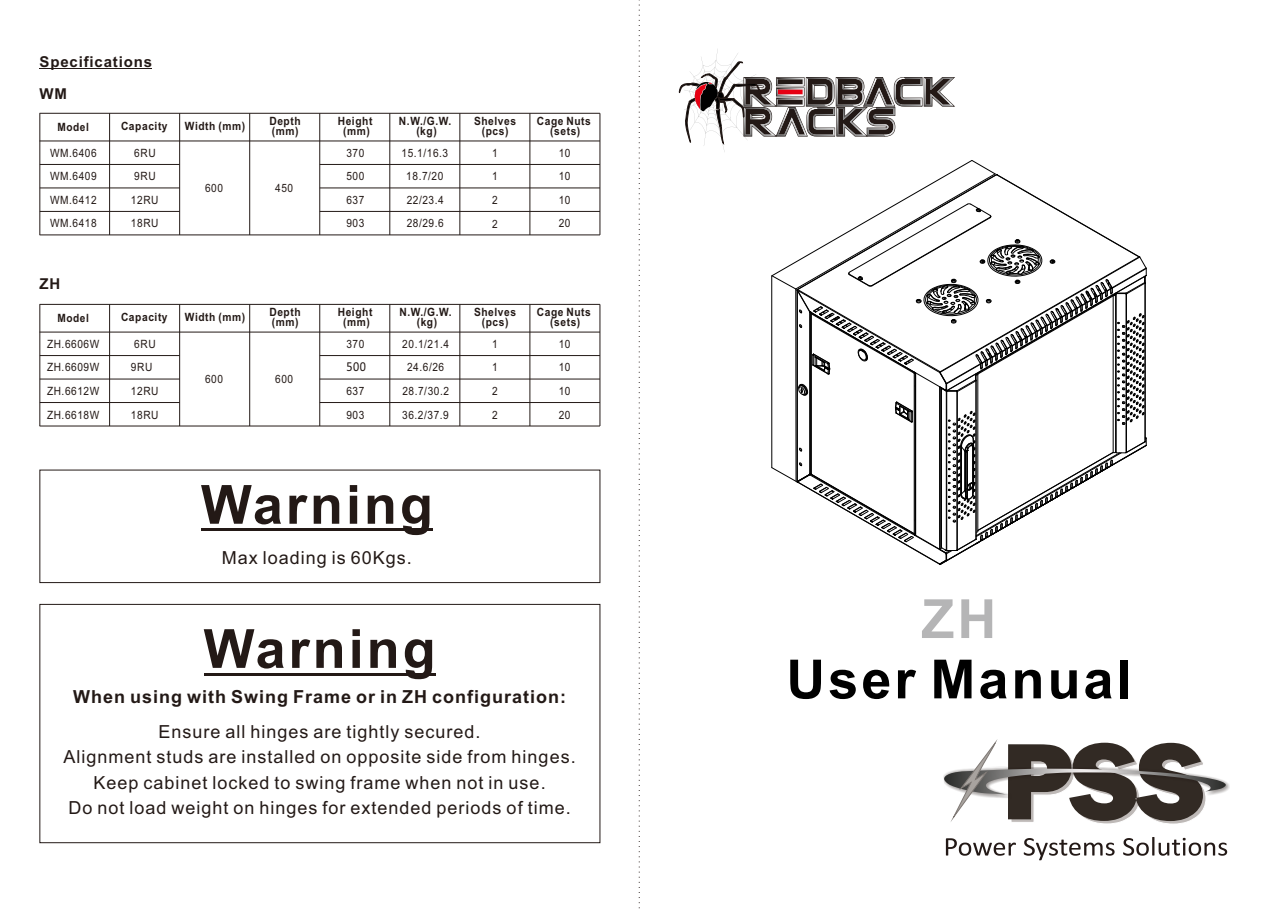
<style>
.page{position:relative;width:1280px;height:910px;background:#fff}
.page>*{position:absolute;margin:0;border:0;box-sizing:border-box;transform-origin:0 0}
.t1{font:700 54px "Arial";letter-spacing:.055em;color:#231916}
.t2{font:700 54px "Arial";letter-spacing:.055em;color:#000}
.t3{font:700 54px "Arial";color:#b5b5b6}
.t4{font:18px/25.3px "Arial";letter-spacing:.055em;color:#231916;text-align:center}
.t5{font:700 18px "Arial";letter-spacing:.055em;color:#231916}
.t6{font:700 15px/31.7px "Arial";letter-spacing:.055em;color:#231916}
.t7{font:13.65px "Calibri";color:#231916;scale:.89 1}
.t8{font:11.4px/23.5px "Arial";letter-spacing:.055em;color:#231916;scale:.89 1}
.t9{font:700 11.4px/10.1px "Arial";letter-spacing:.055em;color:#231916;text-align:center;scale:.9 1}
.t10{font:700 11.4px "Arial";letter-spacing:.055em;color:#231916;scale:.89 1}
</style>
<div class="page">
<svg style="left:679px;top:49px;width:276px;height:103px"></svg>
<svg style="left:771px;top:160px;width:376px;height:405px"></svg>
<hr style="left:40px;top:69px;width:112px;height:1px;background:#231916">
<hr style="left:39px;top:304px;width:1px;height:122px;background:#231916">
<hr style="left:109px;top:304px;width:1px;height:122px;background:#231916">
<hr style="left:179px;top:304px;width:1px;height:122px;background:#231916">
<hr style="left:249px;top:304px;width:1px;height:122px;background:#231916">
<hr style="left:319px;top:304px;width:1px;height:122px;background:#231916">
<hr style="left:389px;top:304px;width:1px;height:122px;background:#231916">
<hr style="left:459px;top:304px;width:1px;height:122px;background:#231916">
<hr style="left:40px;top:332px;width:560px;height:1px;background:#231916">
<hr style="left:40px;top:304px;width:560px;height:1px;background:#231916">
<hr style="left:599px;top:304px;width:1px;height:122px;background:#231916">
<hr style="left:529px;top:304px;width:1px;height:122px;background:#231916">
<hr style="left:40px;top:426px;width:560px;height:1px;background:#231916">
<hr style="left:320px;top:379px;width:280px;height:1px;background:#231916">
<hr style="left:40px;top:402px;width:140px;height:1px;background:#231916">
<hr style="left:40px;top:379px;width:140px;height:1px;background:#231916">
<hr style="left:320px;top:402px;width:280px;height:1px;background:#231916">
<hr style="left:39px;top:113px;width:1px;height:122px;background:#231916">
<hr style="left:109px;top:113px;width:1px;height:122px;background:#231916">
<hr style="left:179px;top:113px;width:1px;height:122px;background:#231916">
<hr style="left:249px;top:113px;width:1px;height:122px;background:#231916">
<hr style="left:319px;top:113px;width:1px;height:122px;background:#231916">
<hr style="left:389px;top:113px;width:1px;height:122px;background:#231916">
<hr style="left:459px;top:113px;width:1px;height:122px;background:#231916">
<hr style="left:40px;top:141px;width:560px;height:1px;background:#231916">
<hr style="left:40px;top:113px;width:560px;height:1px;background:#231916">
<hr style="left:599px;top:113px;width:1px;height:122px;background:#231916">
<hr style="left:529px;top:113px;width:1px;height:122px;background:#231916">
<hr style="left:40px;top:234px;width:560px;height:1px;background:#231916">
<hr style="left:320px;top:188px;width:280px;height:1px;background:#231916">
<hr style="left:40px;top:211px;width:140px;height:1px;background:#231916">
<hr style="left:40px;top:188px;width:140px;height:1px;background:#231916">
<hr style="left:320px;top:211px;width:280px;height:1px;background:#231916">
<svg style="left:639px;top:0;width:1px;height:909px"></svg>
<hr style="left:40px;top:164px;width:140px;height:1px;background:#231916">
<hr style="left:320px;top:164px;width:280px;height:1px;background:#231916">
<hr style="left:320px;top:355px;width:280px;height:1px;background:#231916">
<hr style="left:40px;top:355px;width:140px;height:1px;background:#231916">
<svg style="left:943px;top:742px;width:287px;height:82px"></svg>
<svg style="left:946px;top:837px;width:281px;height:23px"></svg>
<div style="left:40px;top:470px;width:560px;height:113px;border:1px solid #231916"></div>
<hr style="left:201px;top:529px;width:232px;height:2px;background:#231916">
<div style="left:40px;top:604px;width:560px;height:239px;border:1px solid #231916"></div>
<hr style="left:204px;top:673px;width:232px;height:2px;background:#231916">
<h3 class="t6" style="left:40px;top:48px;width:114px">Specifications<br>WM</h3>
<p class="t10" style="left:57px;top:123px;width:37px">Model</p>
<p class="t9" style="left:121px;top:122px;width:53px">Capacity</p>
<p class="t9" style="left:185px;top:122px;width:68px">Width (mm)</p>
<p class="t9" style="left:269px;top:117px;width:36px;text-align:left">Depth (mm)</p>
<p class="t9" style="left:338px;top:117px;width:40px">Height (mm)</p>
<p class="t9" style="left:399px;top:117px;width:60px">N.W./G.W. (kg)</p>
<p class="t8" style="left:134px;top:142px;width:26px">6RU</p>
<p class="t8" style="left:346px;top:142px;width:22px">370</p>
<p class="t8" style="left:401px;top:142px;width:54px">15.1/16.3</p>
<p class="t8" style="left:50px;top:142px;width:54px">WM.6406</p>
<p class="t9" style="left:474px;top:117px;width:48px">Shelves (pcs)</p>
<p class="t9" style="left:537px;top:117px;width:62px">Cage Nuts (sets)</p>
<p class="t8" style="left:492px;top:142px;width:8px">1</p>
<p class="t8" style="left:559px;top:142px;width:15px">10</p>
<p class="t8" style="left:50px;top:165px;width:54px">WM.6409</p>
<p class="t8" style="left:134px;top:165px;width:26px">9RU</p>
<p class="t8" style="left:346px;top:165px;width:22px">500</p>
<p class="t8" style="left:406px;top:166px;width:43px">18.7/20</p>
<p class="t8" style="left:492px;top:166px;width:8px">1</p>
<p class="t8" style="left:559px;top:165px;width:15px">10</p>
<p class="t8" style="left:205px;top:177px;width:22px">600</p>
<p class="t8" style="left:275px;top:177px;width:22px">450</p>
<p class="t8" style="left:50px;top:189px;width:54px">WM.6412<br>WM.6418</p>
<p class="t8" style="left:131px;top:189px;width:32px">12RU</p>
<p class="t8" style="left:346px;top:189px;width:22px">637</p>
<p class="t8" style="left:407px;top:189px;width:43px">22/23.4</p>
<p class="t8" style="left:131px;top:213px;width:32px">18RU</p>
<p class="t8" style="left:346px;top:213px;width:22px">903</p>
<p class="t8" style="left:407px;top:213px;width:43px">28/29.6</p>
<h3 class="t6" style="left:40px;top:269px;width:22px">ZH</h3>
<p class="t10" style="left:57px;top:314px;width:37px">Model</p>
<p class="t9" style="left:121px;top:313px;width:53px">Capacity</p>
<p class="t9" style="left:185px;top:313px;width:68px">Width (mm)</p>
<p class="t9" style="left:269px;top:308px;width:36px;text-align:left">Depth (mm)</p>
<p class="t9" style="left:338px;top:308px;width:40px">Height (mm)</p>
<p class="t9" style="left:399px;top:308px;width:60px">N.W./G.W. (kg)</p>
<p class="t8" style="left:134px;top:333px;width:26px">6RU</p>
<p class="t8" style="left:346px;top:333px;width:22px">370</p>
<p class="t8" style="left:402px;top:333px;width:54px">20.1/21.4</p>
<p class="t8" style="left:47px;top:333px;width:60px">ZH.6606W</p>
<p class="t8" style="left:492px;top:189px;width:8px">2<br>2</p>
<p class="t8" style="left:559px;top:189px;width:15px">10<br>20</p>
<p class="t9" style="left:474px;top:308px;width:48px">Shelves (pcs)</p>
<p class="t9" style="left:537px;top:308px;width:62px">Cage Nuts (sets)</p>
<p class="t8" style="left:492px;top:333px;width:8px">1</p>
<p class="t8" style="left:559px;top:333px;width:15px">10</p>
<p class="t8" style="left:47px;top:357px;width:60px">ZH.6609W</p>
<p class="t8" style="left:131px;top:357px;width:26px">9RU</p>
<p class="t7" style="left:346px;top:361px;width:23px">500</p>
<p class="t8" style="left:407px;top:357px;width:43px">24.6/26</p>
<p class="t8" style="left:492px;top:357px;width:8px">1</p>
<p class="t8" style="left:559px;top:357px;width:15px">10</p>
<p class="t8" style="left:205px;top:368px;width:22px">600</p>
<p class="t8" style="left:275px;top:368px;width:22px">600</p>
<p class="t8" style="left:346px;top:380px;width:22px">637</p>
<p class="t8" style="left:402px;top:380px;width:54px">28.7/30.2</p>
<p class="t8" style="left:47px;top:380px;width:60px">ZH.6612W<br>ZH.6618W</p>
<p class="t8" style="left:131px;top:380px;width:32px">12RU</p>
<p class="t8" style="left:131px;top:404px;width:32px">18RU</p>
<p class="t8" style="left:346px;top:404px;width:22px">903</p>
<p class="t8" style="left:402px;top:404px;width:54px">36.2/37.9</p>
<h1 class="t1" style="left:201px;top:484px;width:233px">Warning</h1>
<h2 class="t4" style="left:222px;top:546px;width:192px">Max loading is 60Kgs.</h2>
<p class="t8" style="left:492px;top:380px;width:8px">2<br>2</p>
<p class="t8" style="left:559px;top:380px;width:15px">10<br>20</p>
<h1 class="t1" style="left:204px;top:629px;width:233px">Warning</h1>
<h2 class="t5" style="left:73px;top:690px;width:494px">When using with Swing Frame or in ZH configuration:</h2>
<h2 class="t4" style="left:63px;top:721px;width:514px">Ensure all hinges are tightly secured.<br>Alignment studs are installed on opposite side from hinges.<br>Keep cabinet locked to swing frame when not in use.<br>Do not load weight on hinges for extended periods of time.</h2>
<h1 class="t3" style="left:921px;top:599px;width:76px">ZH</h1>
<h1 class="t2" style="left:786px;top:659px;width:347px">User Manual</h1>
</div>
